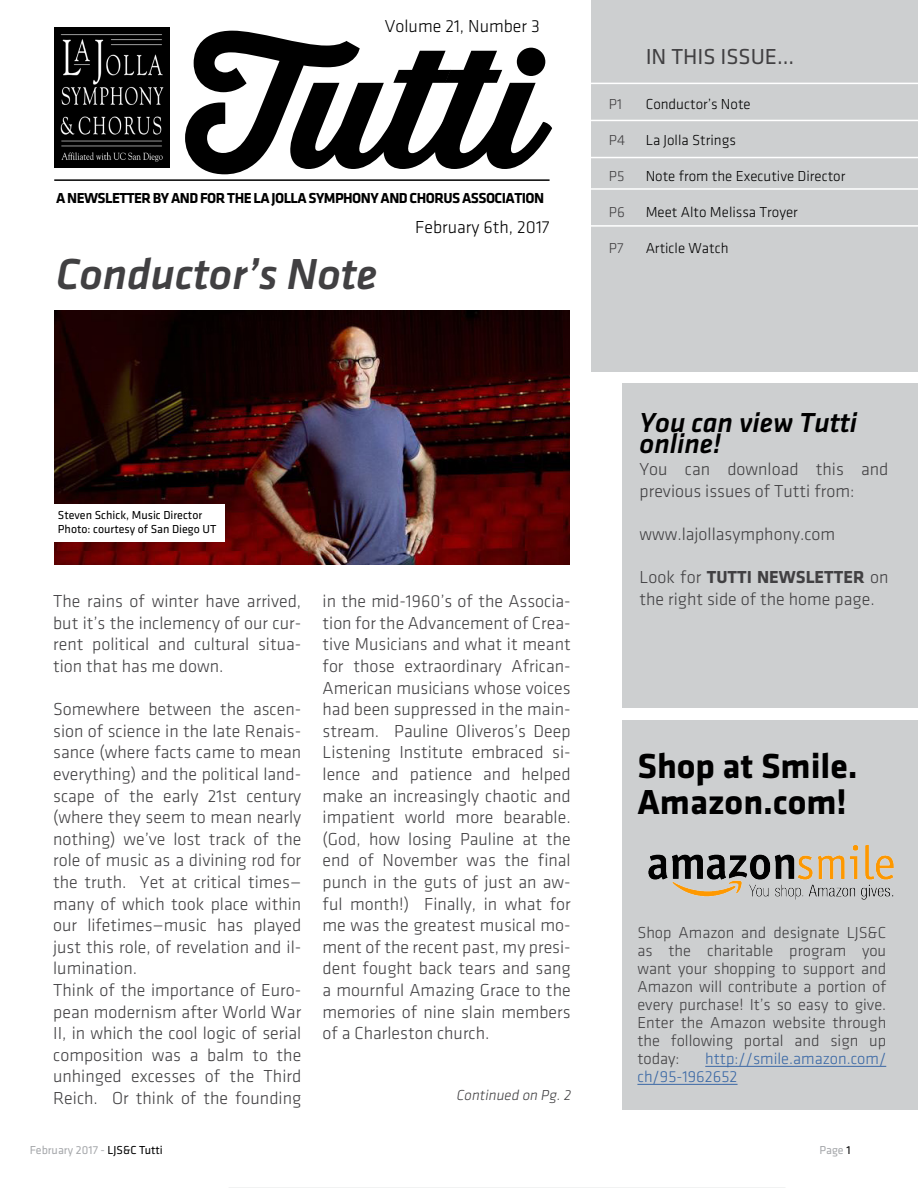
<style>
.page{position:relative;width:918px;height:1188px;background:#fff}
.page>*{position:absolute;margin:0;border:0;box-sizing:border-box;transform-origin:0 0}
.t1{font:162px "Thirsty Script Extrabold Demo";color:#000}
.t2{font:italic 500 45px "Klavika";color:#414042}
.t3{font:700 36px/36px "Klavika";color:#000}
.t4{font:italic 500 28.5px/21px "Klavika";color:#000}
.t5{font:22.5px "Klavika";color:#414042}
.t6{font:300 18px/21.6px "Klavika";color:#414042}
.t7{font:300 18px "Klavika";color:#000}
.t8{font:300 16.5px/18px "Klavika";color:#414042;text-align:justify}
.t9{font:300 16.5px/18px "Klavika";color:#3a68a5}
.t10{font:300 15px "Klavika";color:#000}
.t11{font:700 15px "Klavika";letter-spacing:-.035em;color:#000}
.t12{font:italic 300 15px "Klavika";color:#414042}
.t13{font:300 15px "Klavika";color:#414042}
.t14{font:12px/14.4px "Klavika";color:#000}
.t15{font:12px "Klavika";color:#a7a9ac}
.s1{font-weight:700}
.s2{color:#000}
</style>
<div class="page">
<hr style="left:229px;top:1187px;width:557px;height:1px;background:#d1d3d4">
<div style="left:622px;top:383px;width:296px;height:325px;background:#cdcfd0"></div>
<div style="left:622px;top:720px;width:296px;height:390px;background:#cdcfd0"></div>
<div style="left:591px;top:0;width:327px;height:372px;background:#cdcfd0"></div>
<img style="left:55px;top:311px;width:514px;height:254px">
<div style="left:53px;top:505px;width:172px;height:37px;background:#fff"></div>
<hr style="left:705px;top:1066px;width:181px;height:1px;background:#3a68a5">
<hr style="left:637px;top:1084px;width:101px;height:1px;background:#3a68a5">
<hr style="left:591px;top:83px;width:327px;height:1px;background:#fff">
<hr style="left:591px;top:120px;width:327px;height:1px;background:#fff">
<hr style="left:591px;top:157px;width:327px;height:1px;background:#fff">
<hr style="left:591px;top:188px;width:327px;height:2px;background:#fff">
<hr style="left:591px;top:225px;width:327px;height:2px;background:#fff">
<hr style="left:54px;top:179px;width:496px;height:2px;background:#000">
<img style="left:54px;top:28px;width:116px;height:139px">
<img style="left:648px;top:844px;width:246px;height:56px">
<p class="t7" style="left:385px;top:17px;width:157px">Volume 21, Number 3</p>
<h1 class="t1" style="left:185px;top:-14px;width:356px">Tutti</h1>
<p class="t11" style="left:56px;top:190px;width:490px">A NEWSLETTER BY AND FOR THE LA JOLLA SYMPHONY AND CHORUS ASSOCIATION</p>
<h2 class="t2" style="left:56px;top:250px;width:323px">Conductor’s Note</h2>
<p class="t7" style="left:415px;top:218px;width:136px">February 6th, 2017</p>
<p class="t13" style="left:609px;top:96px;width:15px">P1</p>
<p class="t13" style="left:609px;top:132px;width:18px">P4</p>
<p class="t13" style="left:609px;top:168px;width:17px">P5</p>
<p class="t13" style="left:609px;top:204px;width:17px">P6</p>
<p class="t13" style="left:609px;top:240px;width:16px">P7</p>
<p class="t5" style="left:646px;top:45px;width:150px">IN THIS ISSUE...</p>
<p class="t10" style="left:646px;top:96px;width:107px">Conductor’s Note</p>
<p class="t10" style="left:646px;top:132px;width:92px">La Jolla Strings</p>
<p class="t10" style="left:646px;top:168px;width:201px">Note from the Executive Director</p>
<p class="t10" style="left:646px;top:204px;width:154px">Meet Alto Melissa Troyer</p>
<p class="t10" style="left:646px;top:240px;width:84px">Article Watch</p>
<p class="t14" style="left:58px;top:508px;width:160px">Steven Schick, Music Director<br>Photo: courtesy of San Diego UT</p>
<p class="t6" style="left:53px;top:591px;width:250px;text-align:justify">The rains of winter have arrived, but it’s the inclemency of our cur&shy;rent political and cultural situa&shy;tion that has me down.</p>
<p class="t6" style="left:53px;top:699px;width:250px">Somewhere between the ascen&shy;sion of science in the late Renais&shy;sance (where facts came to mean everything) and the political land&shy;scape of the early 21st century (where they seem to mean nearly nothing) we’ve lost track of the role of music as a divining rod for the truth. Yet at critical times— many of which took place within our lifetimes—music has played just this role, of revelation and il&shy;lumination.<br>Think of the importance of Euro&shy;pean modernism after World War<br>II, in which the cool logic of serial composition was a balm to the unhinged excesses of the Third<br>Reich. Or think of the founding</p>
<p class="t6" style="left:323px;top:591px;width:250px;text-align:justify">in the mid-1960’s of the Associa&shy;tion for the Advancement of Crea&shy;tive Musicians and what it meant for those extraordinary African-American musicians whose voices had been suppressed in the main&shy;stream. Pauline Oliveros’s Deep Listening Institute embraced si&shy;lence and patience and helped make an increasingly chaotic and impatient world more bearable. (God, how losing Pauline at the end of November was the final punch in the guts of just an aw&shy;ful month!) Finally, in what for me was the greatest musical mo&shy;ment of the recent past, my presi&shy;dent fought back tears and sang a mournful Amazing Grace to the memories of nine slain members of a Charleston church.</p>
<p class="t12" style="left:456px;top:1088px;width:118px">Continued on Pg.2</p>
<h3 class="t4" style="left:640px;top:413px;width:219px">You can view Tutti online!</h3>
<p class="t6" style="left:640px;top:459px;width:250px">You can download this and previous issues of Tutti from:</p>
<p class="t6" style="left:640px;top:523px;width:197px">www.lajollasymphony.com</p>
<p class="t6" style="left:640px;top:567px;width:250px">Look for <span class="s1">TUTTI NEWSLETTER</span> on the right side of the home page.</p>
<h3 class="t3" style="left:637px;top:748px;width:222px">Shop at Smile.<br>Amazon.com!</h3>
<p class="t8" style="left:637px;top:924px;width:250px">Shop Amazon and designate LJS&amp;C as the charitable program you want your shopping to support and Amazon will contribute a portion of every purchase! It’s so easy to give.<br>Enter the Amazon website through the following portal and sign up today:</p>
<p class="t9" style="left:637px;top:1050px;width:250px;text-indent:68px">http://smile.amazon.com/ ch/95-1962652</p>
<p class="t15" style="left:30px;top:1144px;width:135px">February 2017 - <span class="s2">LJS&amp;C Tutti</span></p>
<p class="t15" style="left:820px;top:1144px;width:32px">Page <span class="s2">1</span></p>
</div>
